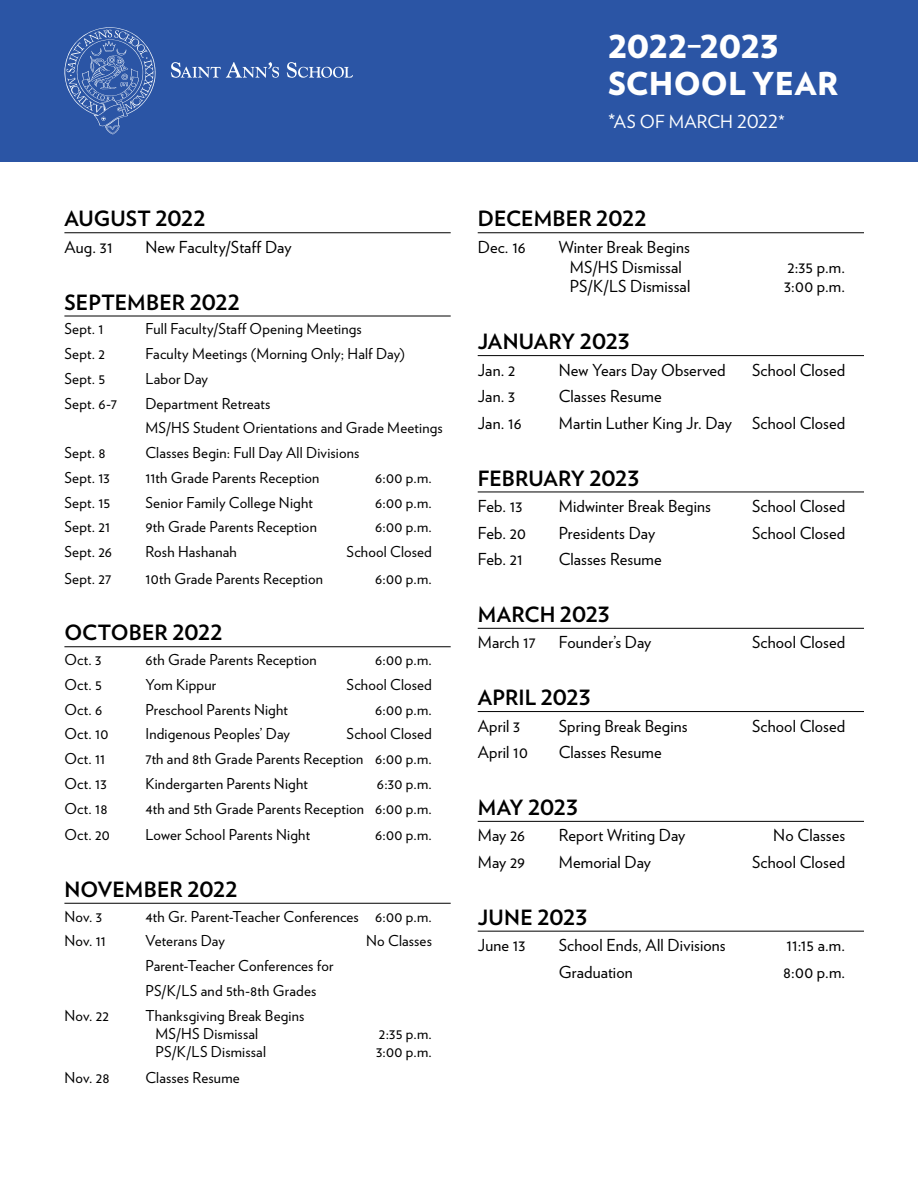
<style>
.page{position:relative;width:918px;height:1188px;background:#fff}
.page>*{position:absolute;margin:0;border:0;box-sizing:border-box;transform-origin:0 0}
.t1{font:900 31.5px/37.8px "Verlag";color:#fff}
.t2{font:700 21px "Verlag";letter-spacing:.005em;color:#000}
.t3{font:700 21px "Verlag";letter-spacing:-.015em;color:#000}
.t4{font:18px "Verlag";letter-spacing:.005em;color:#fff}
.t5{font:16.5px/19.8px "Verlag";letter-spacing:.005em;color:#000;text-align:center}
.t6{font:15px/24.8px "Verlag";letter-spacing:.01em;color:#000}
.s1{font-size:19.5px}
</style>
<div class="page">
<hr style="left:64px;top:232px;width:387px;height:1px;background:#000">
<hr style="left:64px;top:316px;width:387px;height:1px;background:#000">
<hr style="left:64px;top:646px;width:387px;height:1px;background:#000">
<hr style="left:64px;top:903px;width:387px;height:1px;background:#000">
<hr style="left:478px;top:232px;width:386px;height:1px;background:#000">
<hr style="left:478px;top:355px;width:386px;height:1px;background:#000">
<hr style="left:478px;top:492px;width:386px;height:1px;background:#000">
<hr style="left:478px;top:628px;width:386px;height:1px;background:#000">
<hr style="left:478px;top:711px;width:386px;height:1px;background:#000">
<hr style="left:478px;top:821px;width:386px;height:1px;background:#000">
<hr style="left:478px;top:931px;width:386px;height:1px;background:#000">
<div style="left:0;top:0;width:918px;height:161px;background:#2b55a5"></div>
<svg style="left:64px;top:27px;width:289px;height:107px"></svg>
<h2 class="t2" style="left:64px;top:202px;width:143px">AUGUST 2022</h2>
<p class="t5" style="left:64px;top:236px;width:50px">Aug. 31</p>
<p class="t5" style="left:145px;top:236px;width:148px">New Faculty/Staff Day</p>
<h2 class="t2" style="left:64px;top:285px;width:177px">SEPTEMBER 2022</h2>
<p class="t6" style="left:64px;top:316px;width:41px">Sept. 1</p>
<p class="t6" style="left:145px;top:316px;width:218px">Full Faculty/Staff Opening Meetings</p>
<p class="t6" style="left:64px;top:341px;width:42px">Sept. 2</p>
<p class="t6" style="left:145px;top:341px;width:261px">Faculty Meetings (Morning Only; Half Day)</p>
<p class="t6" style="left:64px;top:365px;width:42px">Sept. 5</p>
<p class="t6" style="left:145px;top:365px;width:64px">Labor Day</p>
<p class="t6" style="left:64px;top:390px;width:54px">Sept. 6-7</p>
<p class="t6" style="left:145px;top:390px;width:299px">Department Retreats<br>MS/HS Student Orientations and Grade Meetings</p>
<p class="t6" style="left:64px;top:440px;width:43px">Sept. 8</p>
<p class="t6" style="left:145px;top:440px;width:215px">Classes Begin: Full Day All Divisions</p>
<p class="t6" style="left:64px;top:464px;width:47px">Sept. 13</p>
<p class="t6" style="left:145px;top:464px;width:176px">11th Grade Parents Reception</p>
<p class="t6" style="left:375px;top:464px;width:58px">6:00 p.m.</p>
<p class="t6" style="left:64px;top:489px;width:47px">Sept. 15</p>
<p class="t6" style="left:145px;top:489px;width:169px">Senior Family College Night</p>
<p class="t6" style="left:375px;top:489px;width:58px">6:00 p.m.</p>
<p class="t6" style="left:64px;top:514px;width:47px">Sept. 21</p>
<p class="t6" style="left:145px;top:514px;width:173px">9th Grade Parents Reception</p>
<p class="t6" style="left:375px;top:514px;width:58px">6:00 p.m.</p>
<p class="t6" style="left:64px;top:539px;width:49px">Sept. 26</p>
<p class="t6" style="left:145px;top:539px;width:93px">Rosh Hashanah</p>
<p class="t6" style="left:347px;top:539px;width:87px">School Closed</p>
<p class="t6" style="left:64px;top:565px;width:49px">Sept. 27</p>
<p class="t6" style="left:145px;top:565px;width:179px">10th Grade Parents Reception</p>
<p class="t6" style="left:375px;top:565px;width:58px">6:00 p.m.</p>
<h2 class="t2" style="left:64px;top:616px;width:160px">OCTOBER 2022</h2>
<p class="t6" style="left:64px;top:647px;width:39px">Oct. 3</p>
<p class="t6" style="left:145px;top:647px;width:173px">6th Grade Parents Reception</p>
<p class="t6" style="left:375px;top:647px;width:58px">6:00 p.m.</p>
<p class="t6" style="left:64px;top:671px;width:39px">Oct. 5</p>
<p class="t6" style="left:145px;top:671px;width:72px">Yom Kippur</p>
<p class="t6" style="left:347px;top:671px;width:87px">School Closed</p>
<p class="t6" style="left:64px;top:696px;width:39px">Oct. 6</p>
<p class="t6" style="left:145px;top:696px;width:144px">Preschool Parents Night</p>
<p class="t6" style="left:375px;top:696px;width:58px">6:00 p.m.</p>
<p class="t6" style="left:64px;top:721px;width:46px">Oct. 10</p>
<p class="t6" style="left:145px;top:721px;width:146px">Indigenous Peoples’ Day</p>
<p class="t6" style="left:347px;top:721px;width:87px">School Closed</p>
<p class="t6" style="left:64px;top:746px;width:42px">Oct. 11</p>
<p class="t6" style="left:145px;top:746px;width:288px">7th and 8th Grade Parents Reception 6:00 p.m.</p>
<p class="t6" style="left:64px;top:770px;width:44px">Oct. 13</p>
<p class="t6" style="left:145px;top:770px;width:164px">Kindergarten Parents Night</p>
<p class="t6" style="left:377px;top:770px;width:56px">6:30 p.m.</p>
<p class="t6" style="left:64px;top:795px;width:45px">Oct. 18</p>
<p class="t6" style="left:145px;top:795px;width:288px">4th and 5th Grade Parents Reception 6:00 p.m.</p>
<p class="t6" style="left:64px;top:822px;width:47px">Oct. 20</p>
<p class="t6" style="left:145px;top:822px;width:166px">Lower School Parents Night</p>
<p class="t6" style="left:375px;top:822px;width:58px">6:00 p.m.</p>
<h2 class="t2" style="left:64px;top:873px;width:175px">NOVEMBER 2022</h2>
<p class="t6" style="left:64px;top:903px;width:39px">Nov. 3</p>
<p class="t6" style="left:145px;top:903px;width:288px">4th Gr. Parent-Teacher Conferences 6:00 p.m.</p>
<p class="t6" style="left:64px;top:928px;width:43px">Nov. 11</p>
<p class="t6" style="left:145px;top:928px;width:81px">Veterans Day</p>
<p class="t6" style="left:366px;top:928px;width:67px">No Classes</p>
<p class="t6" style="left:145px;top:953px;width:190px">Parent-Teacher Conferences for<br>PS/K/LS and 5th-8th Grades</p>
<p class="t6" style="left:64px;top:1002px;width:46px">Nov. 22</p>
<p class="t6" style="left:156px;top:1005px;width:150px;line-height:18px;text-indent:-10px">Thanksgiving Break Begins<br>MS/HS Dismissal</p>
<p class="t6" style="left:379px;top:1020px;width:54px">2:35 p.m.</p>
<p class="t6" style="left:156px;top:1038px;width:112px">PS/K/LS Dismissal</p>
<p class="t6" style="left:376px;top:1038px;width:57px">3:00 p.m.</p>
<p class="t6" style="left:64px;top:1065px;width:47px">Nov. 28</p>
<p class="t6" style="left:145px;top:1065px;width:96px">Classes Resume</p>
<h1 class="t1" style="left:608px;top:26px;width:232px">2022–2023<br>SCHOOL YEAR</h1>
<p class="t4" style="left:608px;top:108px;width:178px"><span class="s1">*</span>AS OF MARCH 2022*</p>
<h2 class="t2" style="left:478px;top:202px;width:170px">DECEMBER 2022</h2>
<p class="t5" style="left:478px;top:236px;width:50px">Dec. 16</p>
<p class="t5" style="left:559px;top:236px;width:133px">Winter Break Begins<br>MS/HS Dismissal</p>
<p class="t5" style="left:787px;top:256px;width:59px">2:35 p.m.</p>
<p class="t5" style="left:570px;top:276px;width:122px">PS/K/LS Dismissal</p>
<p class="t5" style="left:784px;top:276px;width:63px">3:00 p.m.</p>
<h2 class="t3" style="left:478px;top:325px;width:154px">JANUARY 2023</h2>
<p class="t5" style="left:478px;top:359px;width:39px">Jan. 2</p>
<p class="t5" style="left:559px;top:359px;width:168px">New Years Day Observed</p>
<p class="t5" style="left:752px;top:359px;width:95px">School Closed</p>
<p class="t5" style="left:478px;top:386px;width:39px">Jan. 3</p>
<p class="t5" style="left:559px;top:386px;width:104px">Classes Resume</p>
<p class="t5" style="left:478px;top:412px;width:46px">Jan. 16</p>
<p class="t5" style="left:559px;top:412px;width:288px">Martin Luther King Jr. Day School Closed</p>
<h2 class="t2" style="left:478px;top:461px;width:163px">FEBRUARY 2023</h2>
<p class="t5" style="left:478px;top:495px;width:46px">Feb. 13</p>
<p class="t5" style="left:559px;top:495px;width:154px">Midwinter Break Begins</p>
<p class="t5" style="left:752px;top:495px;width:95px">School Closed</p>
<p class="t5" style="left:478px;top:522px;width:50px">Feb. 20</p>
<p class="t5" style="left:559px;top:522px;width:98px">Presidents Day</p>
<p class="t5" style="left:752px;top:522px;width:95px">School Closed</p>
<p class="t5" style="left:478px;top:549px;width:47px">Feb. 21</p>
<p class="t5" style="left:559px;top:549px;width:104px">Classes Resume</p>
<h2 class="t2" style="left:478px;top:598px;width:134px">MARCH 2023</h2>
<p class="t5" style="left:478px;top:632px;width:60px">March 17</p>
<p class="t5" style="left:559px;top:632px;width:94px">Founder’s Day</p>
<p class="t5" style="left:752px;top:632px;width:95px">School Closed</p>
<h2 class="t2" style="left:478px;top:681px;width:115px">APRIL 2023</h2>
<p class="t5" style="left:478px;top:715px;width:44px">April 3</p>
<p class="t5" style="left:559px;top:715px;width:131px">Spring Break Begins</p>
<p class="t5" style="left:752px;top:715px;width:95px">School Closed</p>
<p class="t5" style="left:478px;top:742px;width:52px">April 10</p>
<p class="t5" style="left:559px;top:742px;width:104px">Classes Resume</p>
<h2 class="t2" style="left:478px;top:791px;width:102px">MAY 2023</h2>
<p class="t5" style="left:478px;top:825px;width:49px">May 26</p>
<p class="t5" style="left:559px;top:825px;width:128px">Report Writing Day</p>
<p class="t5" style="left:773px;top:825px;width:73px">No Classes</p>
<p class="t5" style="left:478px;top:851px;width:49px">May 29</p>
<p class="t5" style="left:559px;top:851px;width:94px">Memorial Day</p>
<p class="t5" style="left:752px;top:851px;width:95px">School Closed</p>
<h2 class="t2" style="left:478px;top:901px;width:111px">JUNE 2023</h2>
<p class="t5" style="left:478px;top:935px;width:49px">June 13</p>
<p class="t5" style="left:559px;top:935px;width:168px">School Ends, All Divisions</p>
<p class="t5" style="left:787px;top:935px;width:60px">11:15 a.m.</p>
<p class="t5" style="left:559px;top:961px;width:75px">Graduation</p>
<p class="t5" style="left:783px;top:961px;width:63px">8:00 p.m.</p>
</div>
